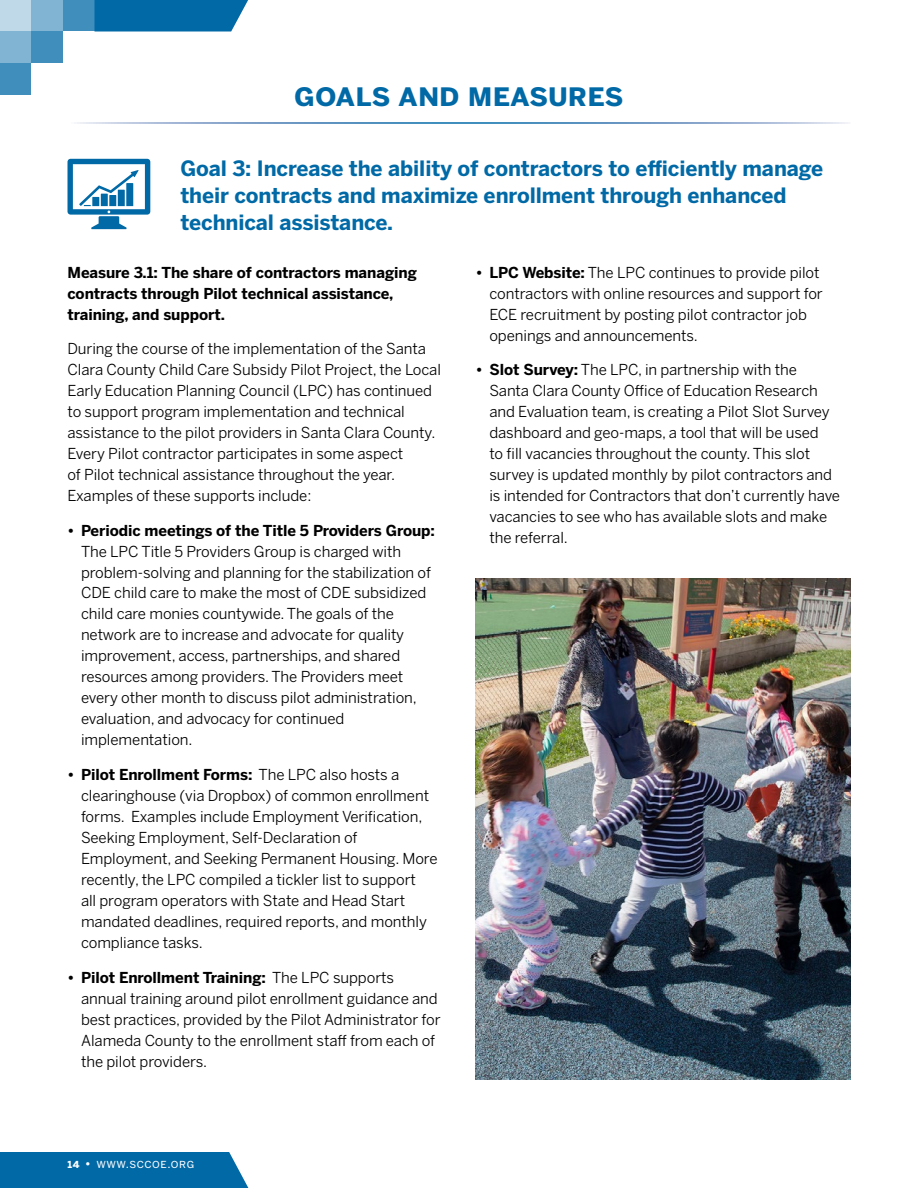
<style>
.page{position:relative;width:918px;height:1188px;background:#fff}
.page>*{position:absolute;margin:0;border:0;box-sizing:border-box;transform-origin:0 0}
.t1{font:31.5px "Benton Sans Bold SC";color:#0069a6}
.t2{font:700 21px/27px "Benton Sans";letter-spacing:-.005em;color:#0069a6}
.t3{font:15px/21px "Benton Sans";letter-spacing:-.005em;color:#000}
.t4{font:700 15px/21px "Benton Sans";letter-spacing:-.005em;color:#000}
.t5{font:12px "Benton Sans Regular SC";letter-spacing:.045em;color:#fff}
.s1{font-weight:700}
.s2{font-family:"Benton Sans Bold SC"}
</style>
<div class="page">
<div style="left:0;top:0;width:32px;height:32px;background:#bfd9e9"></div>
<div style="left:32px;top:0;width:31px;height:32px;background:#80b4d2"></div>
<div style="left:0;top:32px;width:32px;height:31px;background:#80b4d2"></div>
<div style="left:63px;top:0;width:31px;height:32px;background:#408ebc"></div>
<svg style="left:94px;top:0;width:154px;height:32px;background:#1173ac"></svg>
<div style="left:32px;top:32px;width:31px;height:31px;background:#408ebc"></div>
<div style="left:0;top:63px;width:32px;height:31px;background:#408ebc"></div>
<div style="left:0;top:1152px;width:249px;height:36px;background:#0069a6"></div>
<svg style="left:68px;top:159px;width:82px;height:70px"></svg>
<img style="left:476px;top:579px;width:374px;height:501px">
<h1 class="t1" style="left:294px;top:76px;width:331px">GOALS AND MEASURES</h1>
<h2 class="t2" style="left:180px;top:154px;width:645px">Goal 3: Increase the ability of contractors to efficiently manage their contracts and maximize enrollment through enhanced technical assistance.</h2>
<p class="t4" style="left:68px;top:261px;width:351px">Measure 3.1: The share of contractors managing contracts through Pilot technical assistance, training, and support.</p>
<p class="t3" style="left:68px;top:338px;width:375px">During the course of the implementation of the Santa Clara County Child Care Subsidy Pilot Project, the Local Early Education Planning Council (LPC) has continued to support program implementation and technical assistance to the pilot providers in Santa Clara County.<br>Every Pilot contractor participates in some aspect<br>of Pilot technical assistance throughout the year.<br>Examples of these supports include:</p>
<p class="t4" style="left:68px;top:519px;width:369px">• Periodic meetings of the Title 5 Providers Group:</p>
<p class="t3" style="left:81px;top:540px;width:351px">The LPC Title 5 Providers Group is charged with problem-solving and planning for the stabilization of CDE child care to make the most of CDE subsidized child care monies countywide. The goals of the network are to increase and advocate for quality improvement, access, partnerships, and shared resources among providers. The Providers meet every other month to discuss pilot administration, evaluation, and advocacy for continued implementation.</p>
<p class="t3" style="left:81px;top:764px;width:358px;text-indent:-14px"><span class="s1">• Pilot Enrollment Forms:</span> The LPC also hosts a clearinghouse (via Dropbox) of common enrollment forms. Examples include Employment Verification, Seeking Employment, Self-Declaration of Employment, and Seeking Permanent Housing. More recently, the LPC compiled a tickler list to support<br>all program operators with State and Head Start mandated deadlines, required reports, and monthly compliance tasks.</p>
<p class="t3" style="left:81px;top:966px;width:361px;text-indent:-14px"><span class="s1">• Pilot Enrollment Training:</span> The LPC supports annual training around pilot enrollment guidance and best practices, provided by the Pilot Administrator for Alameda County to the enrollment staff from each of the pilot providers.</p>
<p class="t5" style="left:68px;top:1156px;width:128px"><span class="s2">14 •</span> www.sccoe.org</p>
<p class="t3" style="left:489px;top:261px;width:335px;text-indent:-14px"><span class="s1">• LPC Website:</span> The LPC continues to provide pilot contractors with online resources and support for ECE recruitment by posting pilot contractor job openings and announcements.</p>
<p class="t3" style="left:489px;top:359px;width:352px;text-indent:-14px"><span class="s1">• Slot Survey:</span> The LPC, in partnership with the Santa Clara County Office of Education Research and Evaluation team, is creating a Pilot Slot Survey dashboard and geo-maps, a tool that will be used<br>to fill vacancies throughout the county. This slot survey is updated monthly by pilot contractors and is intended for Contractors that don’t currently have vacancies to see who has available slots and make the referral.</p>
</div>
